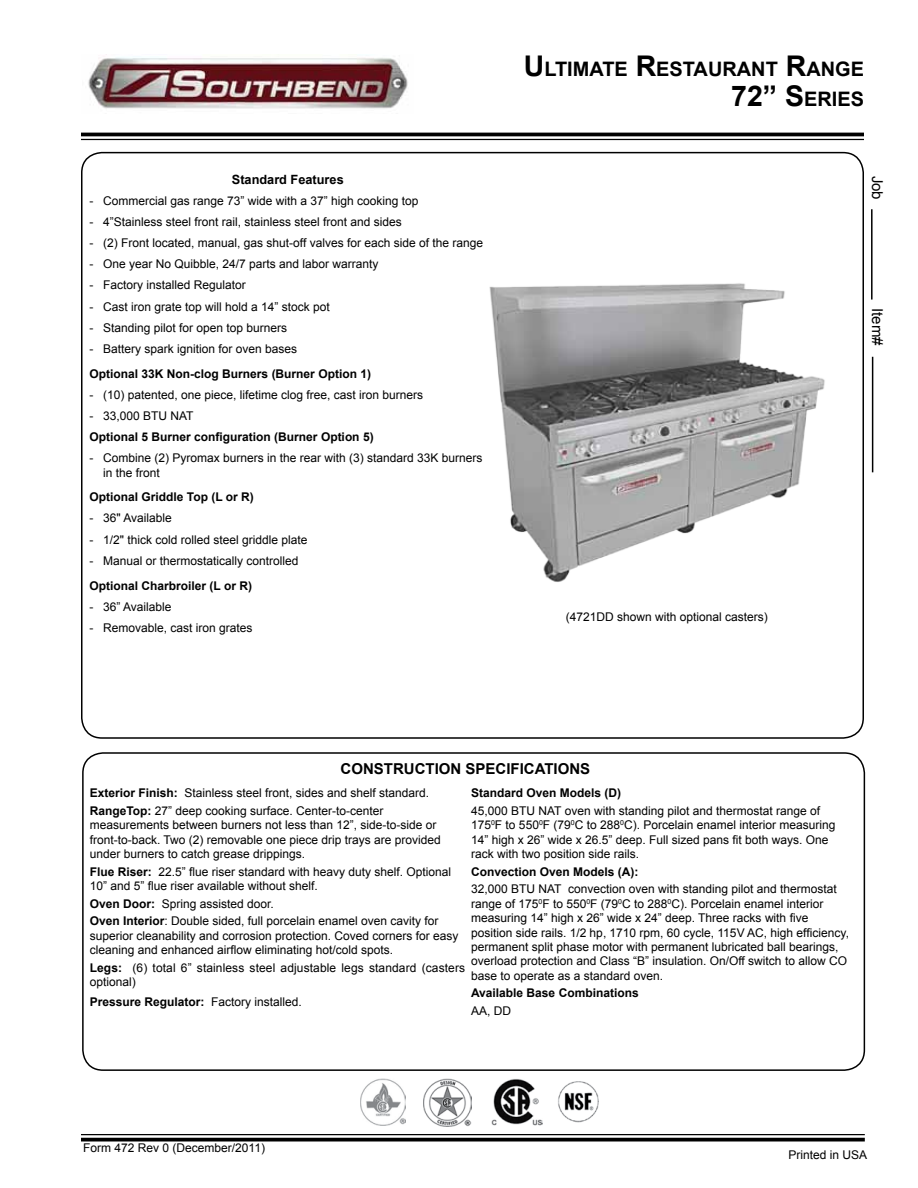
<style>
.page{position:relative;width:918px;height:1188px;background:#fff}
.page>*{position:absolute;margin:0;border:0;box-sizing:border-box;transform-origin:0 0}
.t1{font:700 19.95px/30px "Arial";color:#000;text-align:right}
.t2{font:700 15px "Arial";color:#000}
.t3{font:15px "Arial";color:#000}
.t4{font:700 12.75px "Arial";color:#000}
.t5{font:12px/14.4px "Arial";color:#000}
.t6{font:700 12px "Arial";color:#000}
.s1{font-size:28.5px}
.s2{font-weight:700}
.s3{font-weight:400}
</style>
<div class="page">
<hr style="left:871px;top:209px;width:2px;height:91px;background:#000">
<hr style="left:872px;top:357px;width:1px;height:115px;background:#000">
<hr style="left:81px;top:1134px;width:784px;height:1px;background:#000">
<svg style="left:81px;top:1138px;width:784px;height:4px;fill:#000"></svg>
<hr style="left:81px;top:133px;width:783px;height:3px;background:#000">
<hr style="left:81px;top:139px;width:783px;height:1px;background:#000">
<img style="left:424px;top:1078px;width:47px;height:48px">
<img style="left:360px;top:1079px;width:46px;height:47px">
<img style="left:558px;top:1081px;width:41px;height:42px">
<img style="left:491px;top:1079px;width:52px;height:47px">
<img style="left:88px;top:54px;width:320px;height:55px">
<div style="left:82px;top:752px;width:783px;height:319px;border:2px solid #000;border-radius:20px"></div>
<img style="left:489px;top:283px;width:336px;height:299px">
<p class="t4" style="left:232px;top:171px;width:113px">Standard Features</p>
<p class="t5" style="left:90px;top:194px;width:330px">- Commercial gas range 73” wide with a 37” high cooking top</p>
<p class="t5" style="left:90px;top:215px;width:314px">- 4”Stainless steel front rail, stainless steel front and sides</p>
<p class="t5" style="left:90px;top:236px;width:395px">- (2) Front located, manual, gas shut-off valves for each side of the range</p>
<p class="t5" style="left:90px;top:257px;width:290px">- One year No Quibble, 24/7 parts and labor warranty</p>
<p class="t5" style="left:90px;top:278px;width:158px">- Factory installed Regulator</p>
<p class="t5" style="left:90px;top:299px;width:242px">- Cast iron grate top will hold a 14” stock pot</p>
<p class="t5" style="left:90px;top:320px;width:199px">- Standing pilot for open top burners</p>
<p class="t5" style="left:90px;top:342px;width:209px">- Battery spark ignition for oven bases</p>
<p class="t6" style="left:90px;top:365px;width:283px">Optional 33K Non-clog Burners (Burner Option 1)</p>
<p class="t5" style="left:90px;top:387px;width:335px">- (10) patented, one piece, lifetime clog free, cast iron burners</p>
<p class="t5" style="left:90px;top:409px;width:105px">- 33,000 BTU NAT</p>
<p class="t6" style="left:90px;top:429px;width:286px">Optional 5 Burner configuration (Burner Option 5)</p>
<p class="t5" style="left:103px;top:451px;width:381px;text-indent:-13px">- Combine (2) Pyromax burners in the rear with (3) standard 33K burners in the front</p>
<p class="t6" style="left:90px;top:489px;width:166px">Optional Griddle Top (L or R)</p>
<p class="t5" style="left:90px;top:511px;width:84px">- 36" Available</p>
<p class="t5" style="left:90px;top:532px;width:219px">- 1/2" thick cold rolled steel griddle plate</p>
<p class="t5" style="left:90px;top:553px;width:210px">- Manual or thermostatically controlled</p>
<p class="t6" style="left:90px;top:577px;width:164px">Optional Charbroiler (L or R)</p>
<p class="t5" style="left:90px;top:599px;width:83px">- 36” Available</p>
<p class="t5" style="left:90px;top:621px;width:164px">- Removable, cast iron grates</p>
<h1 class="t1" style="left:524px;top:55px;width:342px"><span class="s1">U</span>LTIMATE <span class="s1">R</span>ESTAURANT <span class="s1">R</span>ANGE<br><span class="s1">72” S</span>ERIES</h1>
<p class="t3" style="left:887px;top:176px;width:26px;rotate:90deg">Job</p>
<p class="t3" style="left:887px;top:308px;width:39px;rotate:90deg">Item#</p>
<p class="t5" style="left:566px;top:609px;width:204px">(4721DD shown with optional casters)</p>
<p class="t2" style="left:341px;top:759px;width:251px">CONSTRUCTION SPECIFICATIONS</p>
<p class="t5" style="left:90px;top:784px;width:341px;line-height:17.7px"><span class="s2">Exterior Finish:</span> Stainless steel front, sides and shelf standard.<br><span class="s2">RangeTop:</span> 27” deep cooking surface. Center-to-center</p>
<p class="t5" style="left:90px;top:818px;width:353px">measurements between burners not less than 12”, side-to-side or front-to-back. Two (2) removable one piece drip trays are provided under burners to catch grease drippings.</p>
<p class="t5" style="left:90px;top:865px;width:363px"><span class="s2">Flue Riser:</span> 22.5” flue riser standard with heavy duty shelf. Optional<br>10” and 5” flue riser available without shelf.</p>
<p class="t5" style="left:90px;top:895px;width:350px;line-height:17.7px"><span class="s2">Oven Door:</span> Spring assisted door.<br><span class="s2">Oven Interior</span>: Double sided, full porcelain enamel oven cavity for</p>
<p class="t5" style="left:90px;top:929px;width:370px">superior cleanability and corrosion protection. Coved corners for easy cleaning and enhanced airflow eliminating hot/cold spots.</p>
<p class="t5" style="left:90px;top:961px;width:377px"><span class="s2">Legs:</span> (6) total 6” stainless steel adjustable legs standard (casters optional)</p>
<p class="t6" style="left:90px;top:994px;width:214px">Pressure Regulator: <span class="s3">Factory installed.</span></p>
<p class="t6" style="left:471px;top:785px;width:152px">Standard Oven Models (D)</p>
<p class="t5" style="left:471px;top:804px;width:366px">45,000 BTU NAT oven with standing pilot and thermostat range of 175<sup>0</sup>F to 550<sup>0</sup>F (79<sup>0</sup>C to 288<sup>0</sup>C). Porcelain enamel interior measuring 14” high x 26” wide x 26.5” deep. Full sized pans fit both ways. One rack with two position side rails.</p>
<p class="t6" style="left:471px;top:864px;width:169px">Convection Oven Models (A):</p>
<p class="t5" style="left:471px;top:882px;width:379px">32,000 BTU NAT convection oven with standing pilot and thermostat range of 175<sup>0</sup>F to 550<sup>0</sup>F (79<sup>0</sup>C to 288<sup>0</sup>C). Porcelain enamel interior measuring 14” high x 26” wide x 24” deep. Three racks with five position side rails. 1/2 hp, 1710 rpm, 60 cycle, 115V AC, high efficiency, permanent split phase motor with permanent lubricated ball bearings, overload protection and Class “B” insulation. On/Off switch to allow CO base to operate as a standard oven.</p>
<p class="t6" style="left:471px;top:985px;width:169px">Available Base Combinations</p>
<p class="t5" style="left:471px;top:1004px;width:42px">AA, DD</p>
<p class="t5" style="left:83px;top:1140px;width:183px">Form 472 Rev 0 (December/2011)</p>
<p class="t5" style="left:789px;top:1148px;width:80px">Printed in USA</p>
</div>
